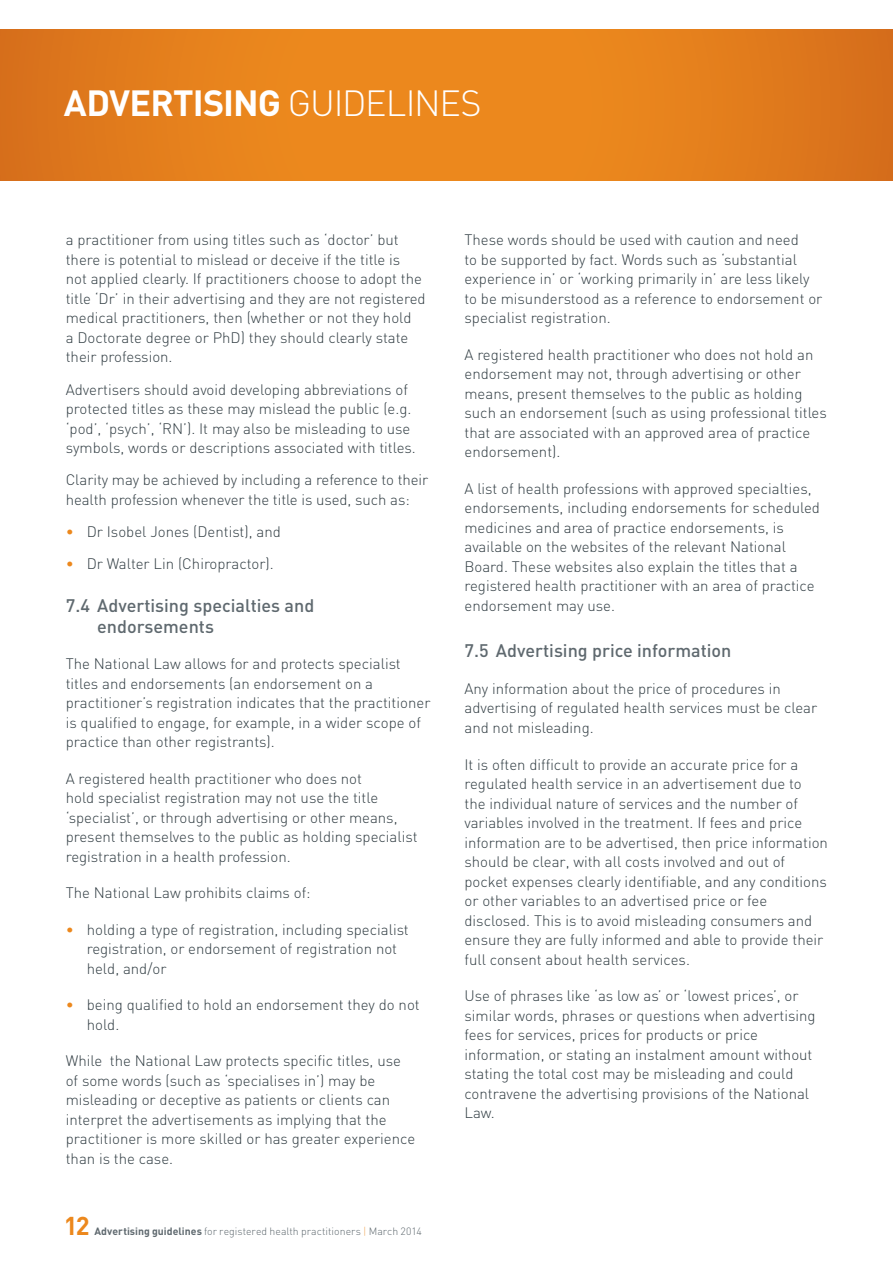
<style>
.page{position:relative;width:893px;height:1263px;background:#fff}
.page>*{position:absolute;margin:0;border:0;box-sizing:border-box;transform-origin:0 0}
.t1{font:700 36px "DIN";letter-spacing:-.025em;color:#fff}
.t2{font:700 25.5px "DIN";color:#ec881d}
.t3{font:500 18px/21px "DIN";color:#5f696f}
.t4{font:300 15px/19.5px "DIN";color:#303c42}
.t5{font:300 10.5px "DIN";color:#5f696f}
.s1{font-weight:300}
.s2{color:#ec881d}
.s3{font-weight:700}
.s4{color:#f2ac61}
</style>
<div class="page">
<svg style="left:0;top:30px;width:893px;height:150px;background:#e5801c"></svg>
<h1 class="t1" style="left:64px;top:80px;width:419px">ADVERTISING <span class="s1">GUIDELINES</span></h1>
<p class="t4" style="left:66px;top:230px;width:361px">a practitioner from using titles such as ‘doctor’ but there is potential to mislead or deceive if the title is<br>not applied clearly. If practitioners choose to adopt the title ‘Dr’ in their advertising and they are not registered medical practitioners, then (whether or not they hold<br>a Doctorate degree or PhD) they should clearly state their profession.</p>
<p class="t4" style="left:66px;top:379px;width:352px">Advertisers should avoid developing abbreviations of protected titles as these may mislead the public (e.g. ‘pod’, ‘psych’, ‘RN’). It may also be misleading to use symbols, words or descriptions associated with titles.</p>
<p class="t4" style="left:66px;top:470px;width:364px">Clarity may be achieved by including a reference to their health profession whenever the title is used, such as:</p>
<p class="t4" style="left:66px;top:522px;width:217px"><span class="s2">•</span> Dr Isobel Jones (Dentist), and</p>
<p class="t4" style="left:66px;top:554px;width:210px"><span class="s2">•</span> Dr Walter Lin (Chiropractor).</p>
<p class="t3" style="left:97px;top:594px;width:219px;text-indent:-32px">7.4 Advertising specialties and endorsements</p>
<p class="t4" style="left:66px;top:654px;width:366px">The National Law allows for and protects specialist titles and endorsements (an endorsement on a practitioner’s registration indicates that the practitioner is qualified to engage, for example, in a wider scope of practice than other registrants).</p>
<p class="t4" style="left:66px;top:768px;width:353px">A registered health practitioner who does not<br>hold specialist registration may not use the title ‘specialist’, or through advertising or other means, present themselves to the public as holding specialist registration in a health profession.</p>
<p class="t4" style="left:66px;top:883px;width:246px">The National Law prohibits claims of:</p>
<p class="t4" style="left:87px;top:919px;width:324px;text-indent:-21px"><span class="s2">•</span> holding a type of registration, including specialist registration, or endorsement of registration not held, and/or</p>
<p class="t4" style="left:87px;top:995px;width:334px;text-indent:-21px"><span class="s2">•</span> being qualified to hold an endorsement they do not hold.</p>
<p class="t4" style="left:66px;top:1051px;width:351px">While the National Law protects specific titles, use of some words (such as ‘specialises in’) may be misleading or deceptive as patients or clients can interpret the advertisements as implying that the practitioner is more skilled or has greater experience than is the case.</p>
<h2 class="t2" style="left:64px;top:1209px;width:27px">12</h2>
<p class="t5" style="left:94px;top:1225px;width:329px"><span class="s3">Advertising guidelines</span> for registered health practitioners <span class="s4">|</span> March 2014</p>
<p class="t4" style="left:464px;top:230px;width:359px">These words should be used with caution and need<br>to be supported by fact. Words such as ‘substantial experience in’ or ‘working primarily in’ are less likely to be misunderstood as a reference to endorsement or specialist registration.</p>
<p class="t4" style="left:464px;top:345px;width:364px">A registered health practitioner who does not hold an endorsement may not, through advertising or other means, present themselves to the public as holding such an endorsement (such as using professional titles that are associated with an approved area of practice endorsement).</p>
<p class="t4" style="left:464px;top:479px;width:357px">A list of health professions with approved specialties, endorsements, including endorsements for scheduled medicines and area of practice endorsements, is available on the websites of the relevant National Board. These websites also explain the titles that a registered health practitioner with an area of practice endorsement may use.</p>
<p class="t3" style="left:464px;top:640px;width:268px">7.5 Advertising price information</p>
<p class="t4" style="left:464px;top:679px;width:354px">Any information about the price of procedures in advertising of regulated health services must be clear and not misleading.</p>
<p class="t4" style="left:464px;top:754px;width:365px">It is often difficult to provide an accurate price for a regulated health service in an advertisement due to<br>the individual nature of services and the number of variables involved in the treatment. If fees and price information are to be advertised, then price information should be clear, with all costs involved and out of pocket expenses clearly identifiable, and any conditions or other variables to an advertised price or fee disclosed. This is to avoid misleading consumers and ensure they are fully informed and able to provide their full consent about health services.</p>
<p class="t4" style="left:464px;top:986px;width:353px">Use of phrases like ‘as low as’ or ‘lowest prices’, or similar words, phrases or questions when advertising fees for services, prices for products or price information, or stating an instalment amount without stating the total cost may be misleading and could contravene the advertising provisions of the National Law.</p>
</div>
